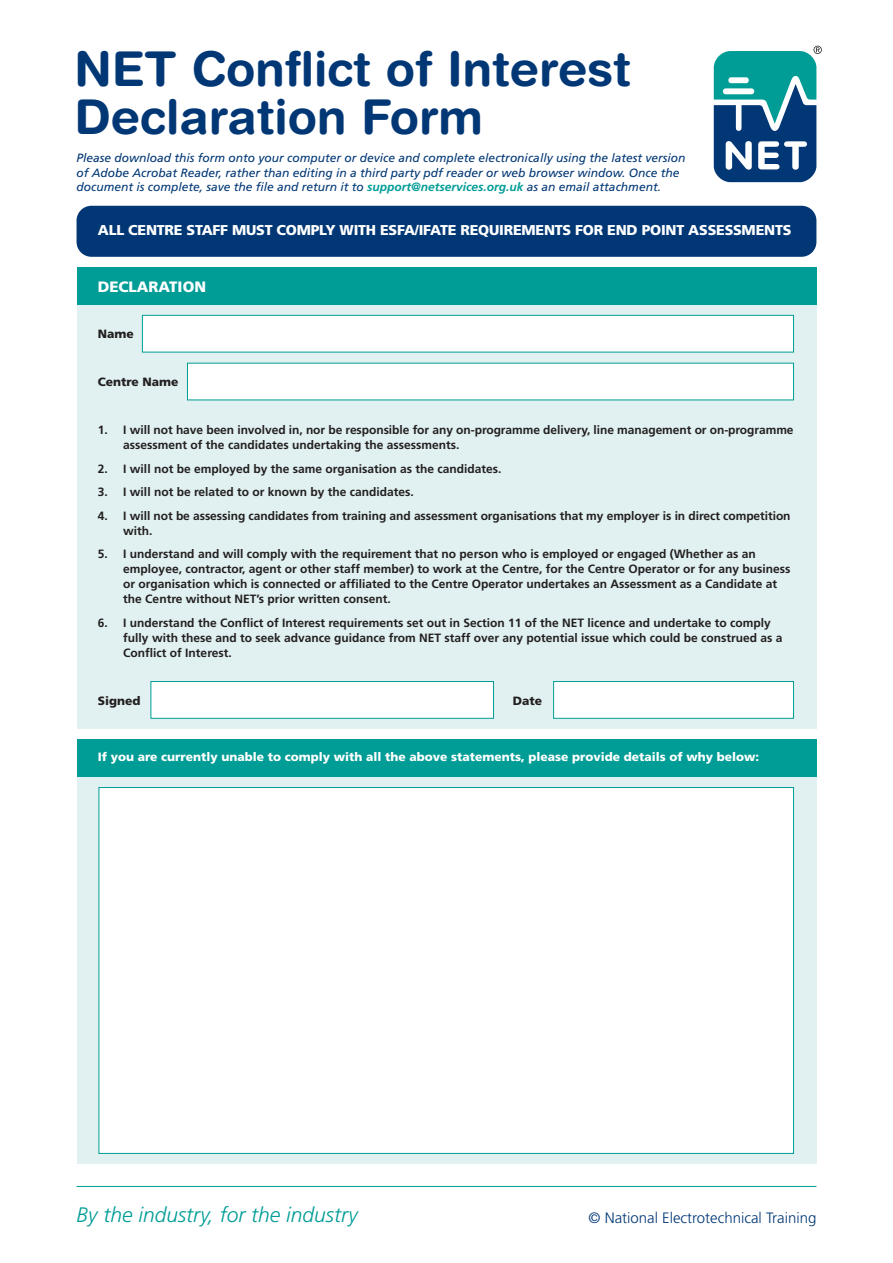
<style>
.page{position:relative;width:893px;height:1263px;background:#fff}
.page>*{position:absolute;margin:0;border:0;box-sizing:border-box;transform-origin:0 0}
.t1{font:700 48px/48px "Helvetica Rounded";color:#013775}
.t2{font:italic 300 21px "Frutiger";color:#009d96}
.t3{font:300 15px "Frutiger";color:#013775}
.t4{font:900 15px "Frutiger";color:#fff}
.t5{font:900 14.25px "Frutiger";letter-spacing:-.015em;color:#fff}
.t6{font:700 12px/15px "Frutiger";color:#231f20}
.t7{font:italic 12px/14.4px "Frutiger";color:#013775}
.t8{font:900 12px "Frutiger";color:#fff}
.t9{font:900 12px "Frutiger";color:#231f20}
.s1{font-weight:700;color:#009d96}
</style>
<div class="page">
<hr style="left:77px;top:1186px;width:739px;height:1px;background:#009d96">
<div style="left:77px;top:739px;width:739px;height:425px;background:#e1f1f1"></div>
<div style="left:77px;top:739px;width:739px;height:38px;background:#009d96"></div>
<div style="left:77px;top:206px;width:739px;height:51px;background:#013775;border-radius:15px"></div>
<div style="left:77px;top:267px;width:739px;height:462px;background:#e1f1f1"></div>
<div style="left:77px;top:267px;width:739px;height:38px;background:#009d96"></div>
<div style="left:142px;top:315px;width:652px;height:37px;background:#fff;border:1px solid #009d96"></div>
<div style="left:187px;top:363px;width:607px;height:37px;background:#fff"></div>
<div style="left:151px;top:681px;width:343px;height:38px;background:#fff;border:1px solid #009d96"></div>
<div style="left:553px;top:681px;width:241px;height:38px;background:#fff;border:1px solid #009d96"></div>
<div style="left:99px;top:787px;width:695px;height:367px;background:#fff;border:1px solid #009d96"></div>
<svg style="left:714px;top:46px;width:108px;height:136px"></svg>
<h1 class="t1" style="left:74px;top:44px;width:558px">NET Conflict of Interest<br>Declaration Form</h1>
<p class="t7" style="left:77px;top:151px;width:610px">Please download this form onto your computer or device and complete electronically using the latest version of Adobe Acrobat Reader, rather than editing in a third party pdf reader or web browser window. Once the document is complete, save the file and return it to <span class="s1">support@netservices.org.uk</span> as an email attachment.</p>
<p class="t5" style="left:98px;top:222px;width:695px">ALL CENTRE STAFF MUST COMPLY WITH ESFA/IFATE REQUIREMENTS FOR END POINT ASSESSMENTS</p>
<p class="t4" style="left:98px;top:277px;width:110px">DECLARATION</p>
<p class="t9" style="left:98px;top:327px;width:37px">Name</p>
<p class="t9" style="left:98px;top:375px;width:82px">Centre Name</p>
<p class="t6" style="left:123px;top:422px;width:672px;text-indent:-26px">1. I will not have been involved in, nor be responsible for any on-programme delivery, line management or on-programme assessment of the candidates undertaking the assessments.</p>
<p class="t6" style="left:98px;top:461px;width:405px">2. I will not be employed by the same organisation as the candidates.</p>
<p class="t6" style="left:98px;top:484px;width:318px">3. I will not be related to or known by the candidates.</p>
<p class="t6" style="left:123px;top:508px;width:669px;text-indent:-26px">4. I will not be assessing candidates from training and assessment organisations that my employer is in direct competition with.</p>
<p class="t6" style="left:123px;top:546px;width:669px;text-indent:-26px">5. I understand and will comply with the requirement that no person who is employed or engaged (Whether as an employee, contractor, agent or other staff member) to work at the Centre, for the Centre Operator or for any business or organisation which is connected or affiliated to the Centre Operator undertakes an Assessment as a Candidate at the Centre without NET’s prior written consent.</p>
<p class="t6" style="left:123px;top:615px;width:661px;text-indent:-26px">6. I understand the Conflict of Interest requirements set out in Section 11 of the NET licence and undertake to comply fully with these and to seek advance guidance from NET staff over any potential issue which could be construed as a<br>Conflict of Interest.</p>
<p class="t9" style="left:98px;top:693px;width:44px">Signed</p>
<p class="t9" style="left:513px;top:693px;width:31px">Date</p>
<p class="t8" style="left:98px;top:750px;width:663px">If you are currently unable to comply with all the above statements, please provide details of why below:</p>
<h2 class="t2" style="left:77px;top:1203px;width:283px">By the industry, for the industry</h2>
<p class="t3" style="left:589px;top:1209px;width:229px">© National Electrotechnical Training</p>
</div>
